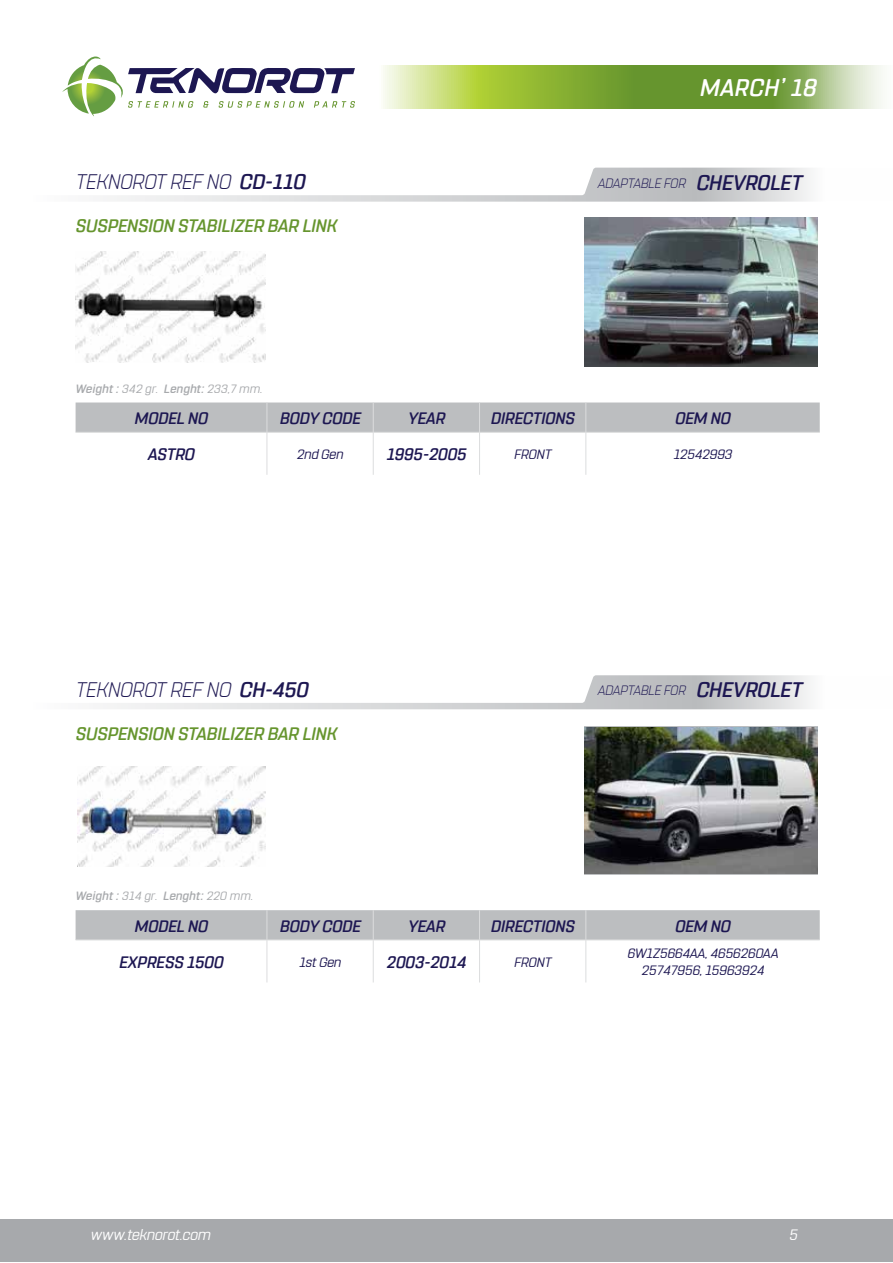
<style>
.page{position:relative;width:893px;height:1263px;background:#fff}
.page>*{position:absolute;margin:0;border:0;box-sizing:border-box;transform-origin:0 0}
.t1{font:italic 500 24px "Rohn Rounded";letter-spacing:.025em;color:#fff}
.t2{font:italic 300 21px "Rohn Rounded";color:#1d1752}
.t3{font:italic 500 21px "Rohn Rounded";color:#1d1752}
.t4{font:italic 500 18px "Rohn Rounded";color:#66952e}
.t5{font:italic 500 16.5px "Rohn Rounded";color:#1d1752}
.t6{font:italic 15px "Rohn Rounded";color:#fff}
.t7{font:italic 13.5px/16.2px "Rohn Rounded";color:#1d1752;text-align:center}
.t8{font:italic 300 13.5px "Rohn Rounded";color:#1d1752}
.t9{font:italic 500 12px "Rohn Rounded";letter-spacing:.025em;color:#a7a9ac}
.s1{font-weight:500}
.s2{font-weight:400}
</style>
<div class="page">
<div style="left:0;top:1220px;width:893px;height:42px;background:#a7a9ac"></div>
<svg style="left:383px;top:66px;width:500px;height:42px;background:#97b859"></svg>
<svg style="left:62px;top:57px;width:293px;height:59px"></svg>
<svg style="left:103px;top:675px;width:707px;height:34px"></svg>
<svg style="left:76px;top:910px;width:744px;height:30px;background:#bdbfc1"></svg>
<hr style="left:267px;top:910px;width:1px;height:30px;background:#dcddde">
<hr style="left:373px;top:910px;width:1px;height:30px;background:#dcddde">
<hr style="left:479px;top:910px;width:1px;height:30px;background:#dcddde">
<hr style="left:586px;top:910px;width:1px;height:30px;background:#dcddde">
<hr style="left:76px;top:940px;width:191px;height:1px;background:#dcddde">
<hr style="left:267px;top:940px;width:106px;height:1px;background:#dcddde">
<hr style="left:267px;top:940px;width:1px;height:42px;background:#dcddde">
<hr style="left:373px;top:940px;width:107px;height:1px;background:#dcddde">
<hr style="left:373px;top:940px;width:1px;height:42px;background:#dcddde">
<hr style="left:480px;top:940px;width:106px;height:1px;background:#dcddde">
<hr style="left:479px;top:940px;width:1px;height:42px;background:#dcddde">
<hr style="left:586px;top:940px;width:234px;height:1px;background:#dcddde">
<hr style="left:586px;top:940px;width:1px;height:42px;background:#dcddde">
<img style="left:584px;top:727px;width:234px;height:147px">
<img style="left:77px;top:766px;width:188px;height:101px">
<svg style="left:103px;top:168px;width:707px;height:34px"></svg>
<div style="left:76px;top:402px;width:744px;height:30px;background:#bcbec0"></div>
<hr style="left:267px;top:402px;width:1px;height:30px;background:#dcddde">
<hr style="left:373px;top:402px;width:1px;height:30px;background:#dcddde">
<hr style="left:479px;top:402px;width:1px;height:30px;background:#dcddde">
<hr style="left:586px;top:402px;width:1px;height:30px;background:#dcddde">
<hr style="left:76px;top:432px;width:191px;height:1px;background:#dcddde">
<hr style="left:267px;top:432px;width:106px;height:1px;background:#dcddde">
<hr style="left:267px;top:432px;width:1px;height:43px;background:#dcddde">
<hr style="left:373px;top:432px;width:107px;height:1px;background:#dcddde">
<hr style="left:373px;top:432px;width:1px;height:43px;background:#dcddde">
<hr style="left:480px;top:432px;width:106px;height:1px;background:#dcddde">
<hr style="left:479px;top:432px;width:1px;height:43px;background:#dcddde">
<hr style="left:586px;top:432px;width:234px;height:1px;background:#dcddde">
<hr style="left:586px;top:432px;width:1px;height:43px;background:#dcddde">
<img style="left:584px;top:218px;width:234px;height:149px">
<img style="left:76px;top:252px;width:190px;height:110px">
<h1 class="t1" style="left:700px;top:74px;width:118px">MARCH’ 18</h1>
<p class="t2" style="left:76px;top:170px;width:231px">TEKNOROT REF NO <span class="s1">CD-110</span></p>
<p class="t8" style="left:598px;top:175px;width:89px">ADAPTABLE FOR</p>
<p class="t4" style="left:76px;top:216px;width:263px">SUSPENSION STABILIZER BAR LINK</p>
<p class="t3" style="left:696px;top:170px;width:107px">CHEVROLET</p>
<p class="t9" style="left:76px;top:381px;width:188px">Weight : <span class="s2">342 gr.</span> Lenght: <span class="s2">233,7 mm.</span></p>
<p class="t5" style="left:135px;top:409px;width:75px">MODEL NO</p>
<p class="t5" style="left:280px;top:409px;width:82px">BODY CODE</p>
<p class="t5" style="left:408px;top:409px;width:39px">YEAR</p>
<p class="t5" style="left:491px;top:409px;width:85px">DIRECTIONS</p>
<p class="t5" style="left:675px;top:409px;width:57px">OEM NO</p>
<p class="t5" style="left:148px;top:445px;width:48px">ASTRO</p>
<p class="t7" style="left:297px;top:446px;width:48px">2nd Gen</p>
<p class="t5" style="left:386px;top:445px;width:81px">1995-2005</p>
<p class="t7" style="left:514px;top:446px;width:39px">FRONT</p>
<p class="t7" style="left:673px;top:446px;width:60px">12542993</p>
<p class="t2" style="left:76px;top:677px;width:234px">TEKNOROT REF NO <span class="s1">CH-450</span></p>
<p class="t8" style="left:598px;top:683px;width:89px">ADAPTABLE FOR</p>
<p class="t4" style="left:76px;top:723px;width:263px">SUSPENSION STABILIZER BAR LINK</p>
<p class="t3" style="left:696px;top:678px;width:107px">CHEVROLET</p>
<p class="t9" style="left:76px;top:889px;width:179px">Weight : <span class="s2">314 gr.</span> Lenght: <span class="s2">220 mm.</span></p>
<p class="t5" style="left:135px;top:916px;width:75px">MODEL NO</p>
<p class="t5" style="left:280px;top:916px;width:82px">BODY CODE</p>
<p class="t5" style="left:408px;top:916px;width:39px">YEAR</p>
<p class="t5" style="left:491px;top:916px;width:85px">DIRECTIONS</p>
<p class="t5" style="left:675px;top:916px;width:57px">OEM NO</p>
<p class="t5" style="left:119px;top:952px;width:106px">EXPRESS 1500</p>
<p class="t7" style="left:299px;top:954px;width:43px">1st Gen</p>
<p class="t5" style="left:387px;top:952px;width:81px">2003-2014</p>
<p class="t7" style="left:514px;top:954px;width:39px">FRONT</p>
<p class="t7" style="left:627px;top:946px;width:152px">6W1Z5664AA, 4656260AA<br>25747956, 15963924</p>
<p class="t6" style="left:91px;top:1226px;width:122px">www.teknorot.com</p>
<p class="t6" style="left:789px;top:1226px;width:10px">5</p>
</div>
